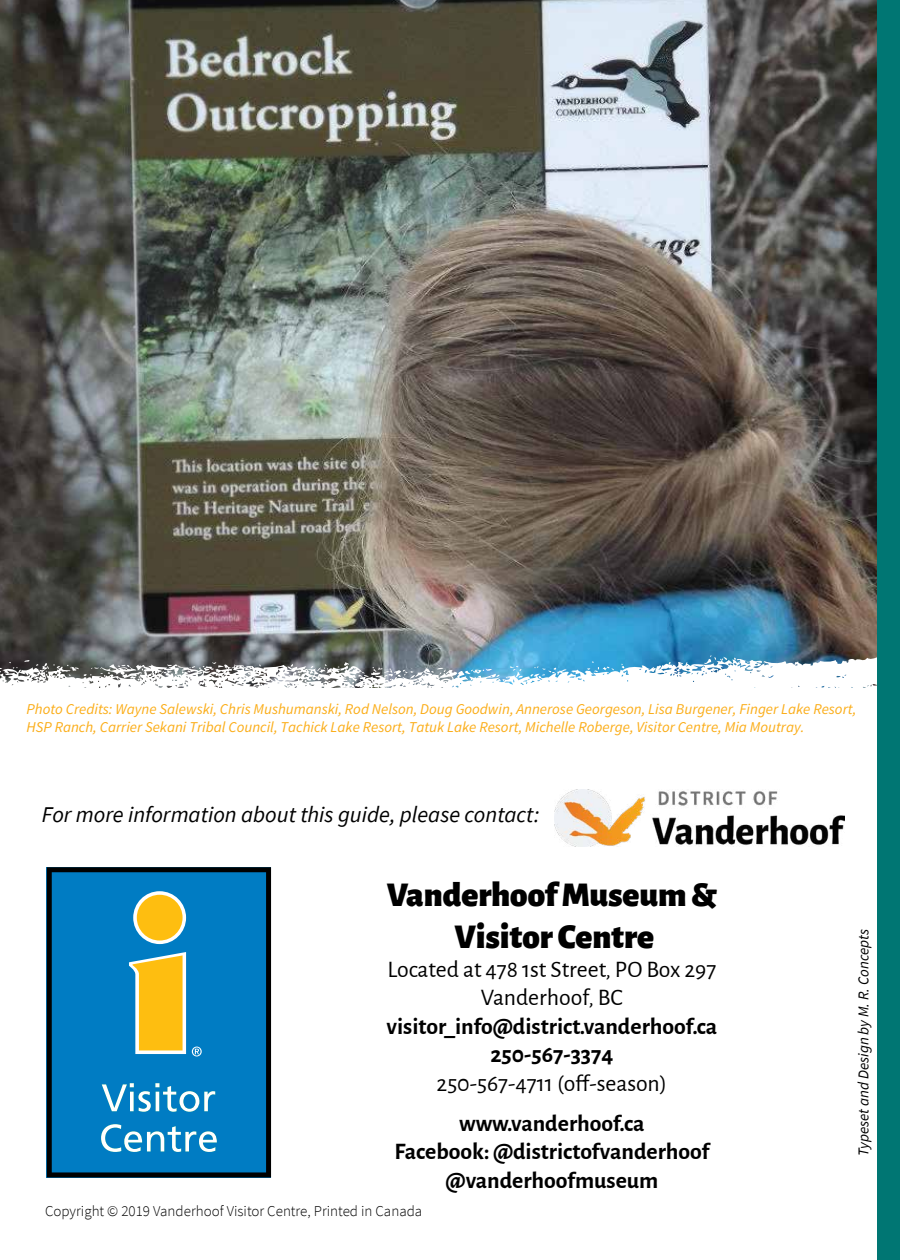
<style>
.page{position:relative;width:900px;height:1260px;background:#fff}
.page>*{position:absolute;margin:0;border:0;box-sizing:border-box;transform-origin:0 0}
.t1{font:900 35px/42px "Alegreya Sans";color:#000;text-align:center}
.t2{font:700 23.75px/28.5px "Alegreya Sans";color:#000;text-align:center}
.t3{font:23.75px/28.5px "Alegreya Sans";color:#000;text-align:center}
.t4{font:italic 22.5px "Source Sans Pro";color:#000}
.t5{font:italic 15px/18px "Source Sans Pro";color:#fbad18}
.t6{font:300 15px "Source Sans Pro";color:#000}
.t7{font:italic 15px "Source Sans Pro";color:#000}
</style>
<div class="page">
<img style="left:0;top:0;width:878px;height:648px">
<svg style="left:0;top:648px;width:878px;height:104px"></svg>
<div style="left:878px;top:0;width:22px;height:1260px;background:#007673"></div>
<svg style="left:47px;top:867px;width:224px;height:310px;background:#0070b1"></svg>
<svg style="left:102px;top:1083px;width:113px;height:29px"></svg>
<svg style="left:101px;top:1124px;width:116px;height:28px"></svg>
<svg style="left:133px;top:891px;width:53px;height:53px"></svg>
<svg style="left:129px;top:952px;width:57px;height:102px;background:#d9bf51"></svg>
<div style="left:137px;top:895px;width:46px;height:46px;background:#febe10;border-radius:50%"></div>
<svg style="left:192px;top:1047px;width:10px;height:9px"></svg>
<img style="left:554px;top:790px;width:291px;height:56px">
<p class="t5" style="left:27px;top:700px;width:831px">Photo Credits: Wayne Salewski, Chris Mushumanski, Rod Nelson, Doug Goodwin, Annerose Georgeson, Lisa Burgener, Finger Lake Resort,<br>HSP Ranch, Carrier Sekani Tribal Council, Tachick Lake Resort, Tatuk Lake Resort, Michelle Roberge, Visitor Centre, Mia Moutray.</p>
<h3 class="t4" style="left:42px;top:800px;width:499px">For more information about this guide, please contact:</h3>
<h1 class="t1" style="left:387px;top:871px;width:332px">Vanderhoof Museum &amp;<br>Visitor Centre</h1>
<h2 class="t3" style="left:388px;top:954px;width:330px">Located at 478 1st Street, PO Box 297<br>Vanderhoof, BC</h2>
<h2 class="t2" style="left:387px;top:1010px;width:332px">visitor_info@district.vanderhoof.ca<br>250-567-3374</h2>
<h2 class="t3" style="left:437px;top:1068px;width:232px">250-567-4711 (off-season)</h2>
<h2 class="t2" style="left:394px;top:1107px;width:316px">www.vanderhoof.ca<br>Facebook: @districtofvanderhoof @vanderhoofmuseum</h2>
<p class="t6" style="left:45px;top:1201px;width:379px">Copyright © 2019 Vanderhoof Visitor Centre, Printed in Canada</p>
<p class="t7" style="left:854px;top:1156px;width:228px;rotate:-90deg">Typeset and Design by M. R. Concepts</p>
</div>
